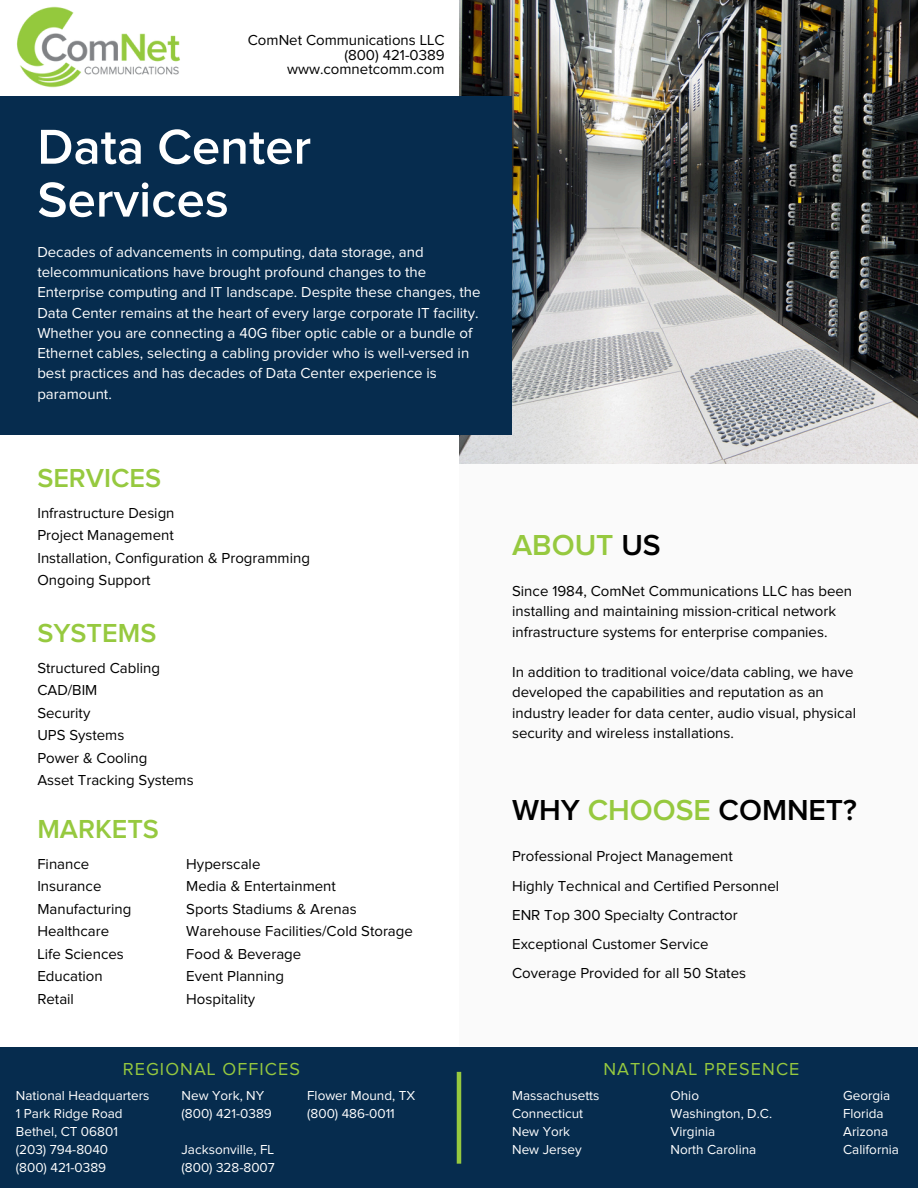
<style>
.page{position:relative;width:918px;height:1188px;background:#fff}
.page>*{position:absolute;margin:0;border:0;box-sizing:border-box;transform-origin:0 0}
.t1{font:600 50.85px/52.8px "Proxima Nova";color:#fff}
.t2{font:600 30px "Proxima Nova";color:#000}
.t3{font:600 30px "Proxima Nova";color:#96c93f}
.t4{font:600 27px "Proxima Nova";color:#96c93f}
.t5{font:18px "Proxima Nova";letter-spacing:.06em;color:#96c93f}
.t6{font:15px/20.2px "Proxima Nova";color:#000}
.t7{font:15px/20.2px "Proxima Nova";color:#fff}
.t8{font:13.5px "Proxima Nova";color:#fff}
.s1{color:#000}
.s2{color:#96c93f}
</style>
<div class="page">
<img style="left:459px;top:0;width:459px;height:464px">
<div style="left:0;top:96px;width:512px;height:339px;background:#062c4e"></div>
<img style="left:17px;top:7px;width:163px;height:81px">
<div style="left:0;top:1048px;width:918px;height:140px;background:#062c4e"></div>
<hr style="left:457px;top:1072px;width:4px;height:92px;background:#96c93f">
<div style="left:459px;top:464px;width:459px;height:582px;background:#fafafa"></div>
<p class="t6" style="left:248px;top:31px;width:198px">ComNet Communications LLC</p>
<p class="t6" style="left:344px;top:45px;width:102px">(800) 421-0389</p>
<p class="t6" style="left:287px;top:60px;width:159px">www.comnetcomm.com</p>
<p class="t1" style="left:37px;top:123px;width:275px">Data Center<br>Services</p>
<p class="t7" style="left:37px;top:242px;width:445px">Decades of advancements in computing, data storage, and telecommunications have brought profound changes to the Enterprise computing and IT landscape. Despite these changes, the Data Center remains at the heart of every large corporate IT facility.<br>Whether you are connecting a 40G fiber optic cable or a bundle of Ethernet cables, selecting a cabling provider who is well-versed in best practices and has decades of Data Center experience is paramount.</p>
<p class="t4" style="left:37px;top:465px;width:125px">SERVICES</p>
<p class="t6" style="left:37px;top:503px;width:139px">Infrastructure Design</p>
<h3 class="t6" style="left:37px;top:526px;width:138px">Project Management</h3>
<p class="t6" style="left:37px;top:548px;width:274px">Installation, Configuration &amp; Programming</p>
<p class="t6" style="left:37px;top:571px;width:115px">Ongoing Support</p>
<p class="t4" style="left:37px;top:621px;width:121px">SYSTEMS</p>
<p class="t6" style="left:37px;top:658px;width:124px">Structured Cabling</p>
<p class="t6" style="left:37px;top:681px;width:62px">CAD/BIM</p>
<p class="t6" style="left:37px;top:703px;width:55px">Security</p>
<p class="t6" style="left:37px;top:726px;width:89px">UPS Systems</p>
<p class="t6" style="left:37px;top:748px;width:112px">Power &amp; Cooling</p>
<p class="t6" style="left:37px;top:771px;width:158px">Asset Tracking Systems</p>
<p class="t4" style="left:37px;top:816px;width:123px">MARKETS</p>
<p class="t6" style="left:37px;top:854px;width:53px">Finance</p>
<h3 class="t6" style="left:37px;top:877px;width:66px">Insurance</h3>
<p class="t6" style="left:37px;top:899px;width:96px">Manufacturing</p>
<p class="t6" style="left:37px;top:922px;width:73px">Healthcare</p>
<p class="t6" style="left:37px;top:944px;width:88px">Life Sciences</p>
<p class="t6" style="left:37px;top:967px;width:67px">Education</p>
<p class="t6" style="left:37px;top:989px;width:38px">Retail</p>
<p class="t6" style="left:186px;top:854px;width:76px">Hyperscale</p>
<p class="t6" style="left:186px;top:877px;width:151px">Media &amp; Entertainment</p>
<p class="t6" style="left:186px;top:899px;width:172px">Sports Stadiums &amp; Arenas</p>
<p class="t6" style="left:186px;top:922px;width:228px">Warehouse Facilities/Cold Storage</p>
<p class="t6" style="left:186px;top:944px;width:117px">Food &amp; Beverage</p>
<p class="t6" style="left:186px;top:967px;width:99px">Event Planning</p>
<p class="t6" style="left:186px;top:989px;width:71px">Hospitality</p>
<p class="t3" style="left:512px;top:531px;width:150px">ABOUT <span class="s1">US</span></p>
<p class="t6" style="left:512px;top:582px;width:342px">Since 1984, ComNet Communications LLC has been installing and maintaining mission-critical network infrastructure systems for enterprise companies.</p>
<p class="t6" style="left:512px;top:663px;width:345px">In addition to traditional voice/data cabling, we have developed the capabilities and reputation as an industry leader for data center, audio visual, physical security and wireless installations.</p>
<h2 class="t2" style="left:512px;top:796px;width:346px">WHY <span class="s2">CHOOSE</span> COMNET?</h2>
<p class="t6" style="left:512px;top:847px;width:222px">Professional Project Management</p>
<p class="t6" style="left:512px;top:876px;width:269px">Highly Technical and Certified Personnel</p>
<h2 class="t6" style="left:512px;top:905px;width:227px">ENR Top 300 Specialty Contractor</h2>
<p class="t6" style="left:512px;top:935px;width:198px">Exceptional Customer Service</p>
<p class="t6" style="left:512px;top:964px;width:235px">Coverage Provided for all 50 States</p>
<p class="t5" style="left:123px;top:1061px;width:179px">REGIONAL OFFICES</p>
<p class="t5" style="left:603px;top:1061px;width:198px">NATIONAL PRESENCE</p>
<h1 class="t8" style="left:16px;top:1090px;width:135px">National Headquarters</h1>
<p class="t8" style="left:16px;top:1108px;width:108px">1 Park Ridge Road</p>
<h2 class="t8" style="left:16px;top:1126px;width:104px">Bethel, CT 06801</h2>
<p class="t8" style="left:16px;top:1144px;width:94px">(203) 794-8040</p>
<p class="t8" style="left:16px;top:1162px;width:92px">(800) 421-0389</p>
<p class="t8" style="left:671px;top:1090px;width:30px">Ohio</p>
<p class="t8" style="left:671px;top:1108px;width:103px">Washington, D.C.</p>
<p class="t8" style="left:671px;top:1126px;width:46px">Virginia</p>
<p class="t8" style="left:671px;top:1144px;width:87px">North Carolina</p>
<p class="t8" style="left:182px;top:1090px;width:84px">New York, NY</p>
<p class="t8" style="left:182px;top:1108px;width:92px">(800) 421-0389</p>
<h2 class="t8" style="left:182px;top:1144px;width:94px">Jacksonville, FL</h2>
<p class="t8" style="left:182px;top:1162px;width:95px">(800) 328-8007</p>
<p class="t8" style="left:307px;top:1090px;width:110px">Flower Mound, TX</p>
<p class="t8" style="left:307px;top:1108px;width:89px">(800) 486-0011</p>
<p class="t8" style="left:512px;top:1090px;width:89px">Massachusetts</p>
<p class="t8" style="left:512px;top:1108px;width:73px">Connecticut</p>
<p class="t8" style="left:512px;top:1126px;width:60px">New York</p>
<h2 class="t8" style="left:512px;top:1144px;width:71px">New Jersey</h2>
<p class="t8" style="left:843px;top:1090px;width:49px">Georgia</p>
<p class="t8" style="left:843px;top:1108px;width:42px">Florida</p>
<p class="t8" style="left:843px;top:1126px;width:47px">Arizona</p>
<p class="t8" style="left:843px;top:1144px;width:57px">California</p>
</div>
